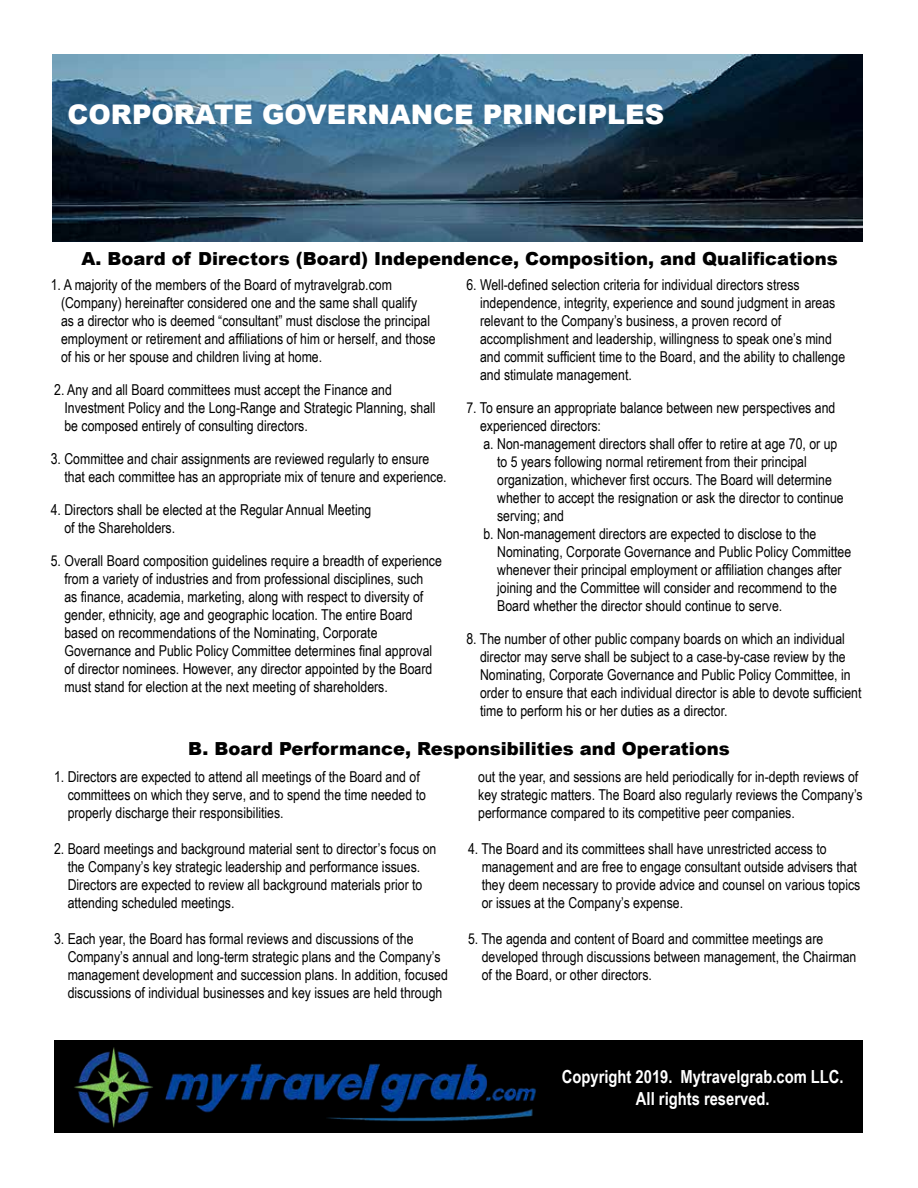
<style>
.page{position:relative;width:918px;height:1188px;background:#fff}
.page>*{position:absolute;margin:0;border:0;box-sizing:border-box;transform-origin:0 0}
.t1{font:900 27px "Arial";color:#fff}
.t2{font:900 18px "Arial";color:#000}
.t3{font:700 18px/21.6px "Arial Narrow";color:#fff;text-align:center}
.t4{font:15px/18px "Arial Narrow";color:#000}
</style>
<div class="page">
<div style="left:54px;top:1040px;width:808px;height:92px;background:#000"></div>
<img style="left:74px;top:1047px;width:462px;height:81px">
<img style="left:52px;top:54px;width:810px;height:188px">
<h1 class="t1" style="left:68px;top:95px;width:598px">CORPORATE GOVERNANCE PRINCIPLES</h1>
<p class="t2" style="left:82px;top:246px;width:758px">A. Board of Directors (Board) Independence, Composition, and Qualifications</p>
<p class="t4" style="left:61px;top:275px;width:376px;text-indent:-10px">1. A majority of the members of the Board of mytravelgrab.com (Company) hereinafter considered one and the same shall qualify<br>as a director who is deemed “consultant” must disclose the principal employment or retirement and affiliations of him or herself, and those of his or her spouse and children living at home.</p>
<p class="t4" style="left:64px;top:380px;width:373px;text-indent:-10px">2. Any and all Board committees must accept the Finance and<br>Investment Policy and the Long-Range and Strategic Planning, shall be composed entirely of consulting directors.</p>
<p class="t4" style="left:64px;top:449px;width:384px;text-indent:-14px">3. Committee and chair assignments are reviewed regularly to ensure that each committee has an appropriate mix of tenure and experience.</p>
<p class="t4" style="left:64px;top:500px;width:309px;text-indent:-14px">4. Directors shall be elected at the Regular Annual Meeting of the Shareholders.</p>
<p class="t4" style="left:64px;top:551px;width:379px;text-indent:-14px">5. Overall Board composition guidelines require a breadth of experience from a variety of industries and from professional disciplines, such<br>as finance, academia, marketing, along with respect to diversity of gender, ethnicity, age and geographic location. The entire Board based on recommendations of the Nominating, Corporate Governance and Public Policy Committee determines final approval of director nominees. However, any director appointed by the Board must stand for election at the next meeting of shareholders.</p>
<p class="t4" style="left:480px;top:275px;width:367px;text-indent:-14px">6. Well-defined selection criteria for individual directors stress independence, integrity, experience and sound judgment in areas relevant to the Company’s business, a proven record of accomplishment and leadership, willingness to speak one’s mind and commit sufficient time to the Board, and the ability to challenge and stimulate management.</p>
<p class="t4" style="left:466px;top:398px;width:371px">7. To ensure an appropriate balance between new perspectives and</p>
<p class="t4" style="left:480px;top:416px;width:123px">experienced directors:</p>
<p class="t4" style="left:483px;top:434px;width:355px">a. Non-management directors shall offer to retire at age 70, or up</p>
<p class="t4" style="left:497px;top:452px;width:311px">to 5 years following normal retirement from their principal</p>
<p class="t4" style="left:497px;top:470px;width:336px">organization, whichever first occurs. The Board will determine</p>
<p class="t4" style="left:497px;top:488px;width:348px">whether to accept the resignation or ask the director to continue</p>
<p class="t4" style="left:497px;top:506px;width:69px">serving; and</p>
<p class="t4" style="left:483px;top:524px;width:334px">b. Non-management directors are expected to disclose to the</p>
<p class="t4" style="left:497px;top:542px;width:356px">Nominating, Corporate Governance and Public Policy Committee</p>
<p class="t4" style="left:497px;top:560px;width:346px">whenever their principal employment or affiliation changes after</p>
<p class="t4" style="left:497px;top:578px;width:341px">joining and the Committee will consider and recommend to the</p>
<p class="t4" style="left:497px;top:596px;width:287px">Board whether the director should continue to serve.</p>
<p class="t4" style="left:480px;top:629px;width:383px;text-indent:-14px">8. The number of other public company boards on which an individual director may serve shall be subject to a case-by-case review by the Nominating, Corporate Governance and Public Policy Committee, in order to ensure that each individual director is able to devote sufficient time to perform his or her duties as a director.</p>
<p class="t2" style="left:188px;top:736px;width:543px">B. Board Performance, Responsibilities and Operations</p>
<p class="t4" style="left:68px;top:767px;width:360px;text-indent:-14px">1. Directors are expected to attend all meetings of the Board and of committees on which they serve, and to spend the time needed to properly discharge their responsibilities.</p>
<p class="t4" style="left:68px;top:839px;width:370px;text-indent:-14px">2. Board meetings and background material sent to director’s focus on the Company’s key strategic leadership and performance issues.<br>Directors are expected to review all background materials prior to attending scheduled meetings.</p>
<p class="t4" style="left:68px;top:929px;width:382px;text-indent:-14px">3. Each year, the Board has formal reviews and discussions of the Company’s annual and long-term strategic plans and the Company’s management development and succession plans. In addition, focused discussions of individual businesses and key issues are held through</p>
<p class="t4" style="left:478px;top:767px;width:386px">out the year, and sessions are held periodically for in-depth reviews of key strategic matters. The Board also regularly reviews the Company’s performance compared to its competitive peer companies.</p>
<p class="t4" style="left:482px;top:839px;width:380px;text-indent:-14px">4. The Board and its committees shall have unrestricted access to management and are free to engage consultant outside advisers that they deem necessary to provide advice and counsel on various topics or issues at the Company’s expense.</p>
<p class="t4" style="left:482px;top:929px;width:376px;text-indent:-14px">5. The agenda and content of Board and committee meetings are developed through discussions between management, the Chairman of the Board, or other directors.</p>
<p class="t3" style="left:562px;top:1065px;width:283px">Copyright 2019. Mytravelgrab.com LLC.<br>All rights reserved.</p>
</div>
